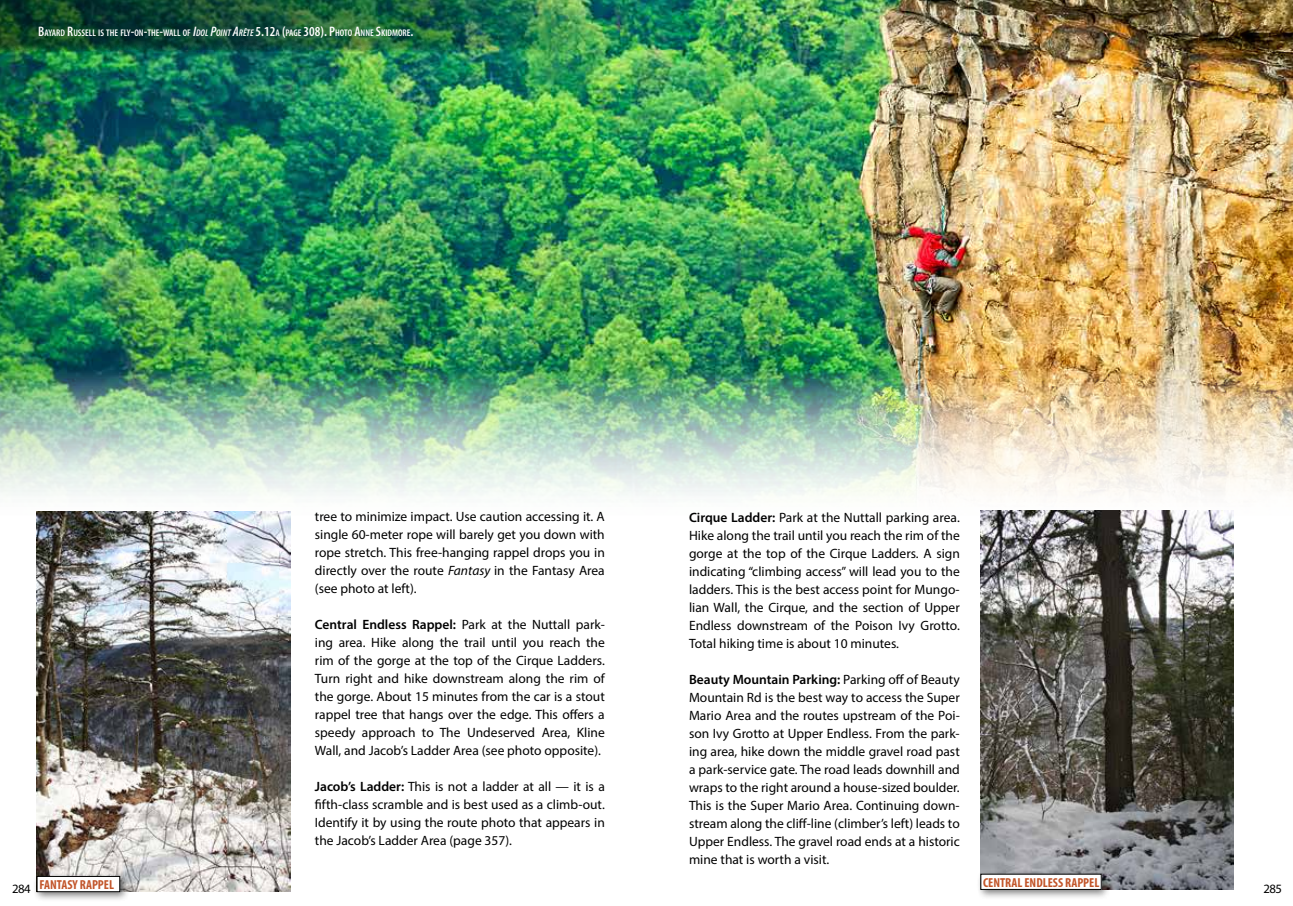
<style>
.page{position:relative;width:1293px;height:906px;background:#fff}
.page>*{position:absolute;margin:0;border:0;box-sizing:border-box;transform-origin:0 0}
.t1{font:13.5px/18px "Myriad Pro";color:#000;text-align:justify}
.t2{font:700 condensed 13.05px "Myriad Pro";color:#c2552a}
.t3{font:12.75px "Myriad Pro";letter-spacing:-.035em;color:#000}
.t4{font:600 condensed 9.6px "Myriad Pro";color:#fff}
.s1{font-size:13.8px}
.s2{font-style:italic;font-size:13.8px}
.s3{font-style:italic}
.s4{font-weight:600}
</style>
<div class="page">
<img style="left:0;top:0;width:1293px;height:526px">
<img style="left:37px;top:512px;width:253px;height:380px">
<div style="left:33px;top:872px;width:97px;height:30px;background:#000;opacity:.5"></div>
<div style="left:37px;top:876px;width:83px;height:15px;background:#fff"></div>
<div style="left:37px;top:876px;width:83px;height:16px;border:1px solid #000"></div>
<img style="left:980px;top:510px;width:253px;height:379px">
<div style="left:976px;top:870px;width:134px;height:29px;background:#000;opacity:.5"></div>
<div style="left:981px;top:874px;width:120px;height:15px;background:#fff"></div>
<img style="left:0;top:0;width:583px;height:52px">
<p class="t4" style="left:38px;top:27px;width:377px"><span class="s1">B</span>AYARD <span class="s1">R</span>USSELL IS THE FLY<span class="s1">-</span>ON<span class="s1">-</span>THE<span class="s1">-</span>WALL OF <span class="s2">I</span><span class="s3">DOL</span> <span class="s2">P</span><span class="s3">OINT</span> <span class="s2">A</span><span class="s3">RÊTE</span> <span class="s1">5.12</span>A <span class="s1">(</span>PAGE <span class="s1">308). P</span>HOTO <span class="s1">A</span>NNE <span class="s1">S</span>KIDMORE<span class="s1">.</span></p>
<p class="t3" style="left:12px;top:881px;width:20px">284</p>
<p class="t1" style="left:315px;top:507px;width:291px">tree to minimize impact. Use caution accessing it. A single 60-meter rope will barely get you down with rope stretch. This free-hanging rappel drops you in directly over the route <span class="s3">Fantasy</span> in the Fantasy Area (see photo at left).</p>
<p class="t1" style="left:315px;top:615px;width:291px"><span class="s4">Central Endless Rappel:</span> Park at the Nuttall park&shy;ing area. Hike along the trail until you reach the rim of the gorge at the top of the Cirque Ladders.<br>Turn right and hike downstream along the rim of the gorge. About 15 minutes from the car is a stout rappel tree that hangs over the edge. This offers a speedy approach to The Undeserved Area, Kline Wall, and Jacob’s Ladder Area (see photo opposite).</p>
<p class="t1" style="left:315px;top:777px;width:291px"><span class="s4">Jacob’s Ladder:</span> This is not a ladder at all — it is a fifth-class scramble and is best used as a climb-out.<br>Identify it by using the route photo that appears in the Jacob’s Ladder Area (page 357).</p>
<p class="t1" style="left:689px;top:508px;width:272px"><span class="s4">Cirque Ladder:</span> Park at the Nuttall parking area.<br>Hike along the trail until you reach the rim of the gorge at the top of the Cirque Ladders. A sign indicating “climbing access” will lead you to the ladders. This is the best access point for Mungo&shy;lian Wall, the Cirque, and the section of Upper Endless downstream of the Poison Ivy Grotto.<br>Total hiking time is about 10 minutes.</p>
<p class="t1" style="left:689px;top:670px;width:272px"><span class="s4">Beauty Mountain Parking:</span> Parking off of Beauty Mountain Rd is the best way to access the Super Mario Area and the routes upstream of the Poi&shy;son Ivy Grotto at Upper Endless. From the park&shy;ing area, hike down the middle gravel road past a park-service gate. The road leads downhill and wraps to the right around a house-sized boulder.<br>This is the Super Mario Area. Continuing down&shy;stream along the cliff-line (climber’s left) leads to Upper Endless. The gravel road ends at a historic mine that is worth a visit.</p>
<p class="t2" style="left:39px;top:876px;width:76px">FANTASY RAPPEL</p>
<p class="t2" style="left:983px;top:874px;width:118px">CENTRAL ENDLESS RAPPEL</p>
<p class="t3" style="left:1263px;top:881px;width:20px">285</p>
</div>
